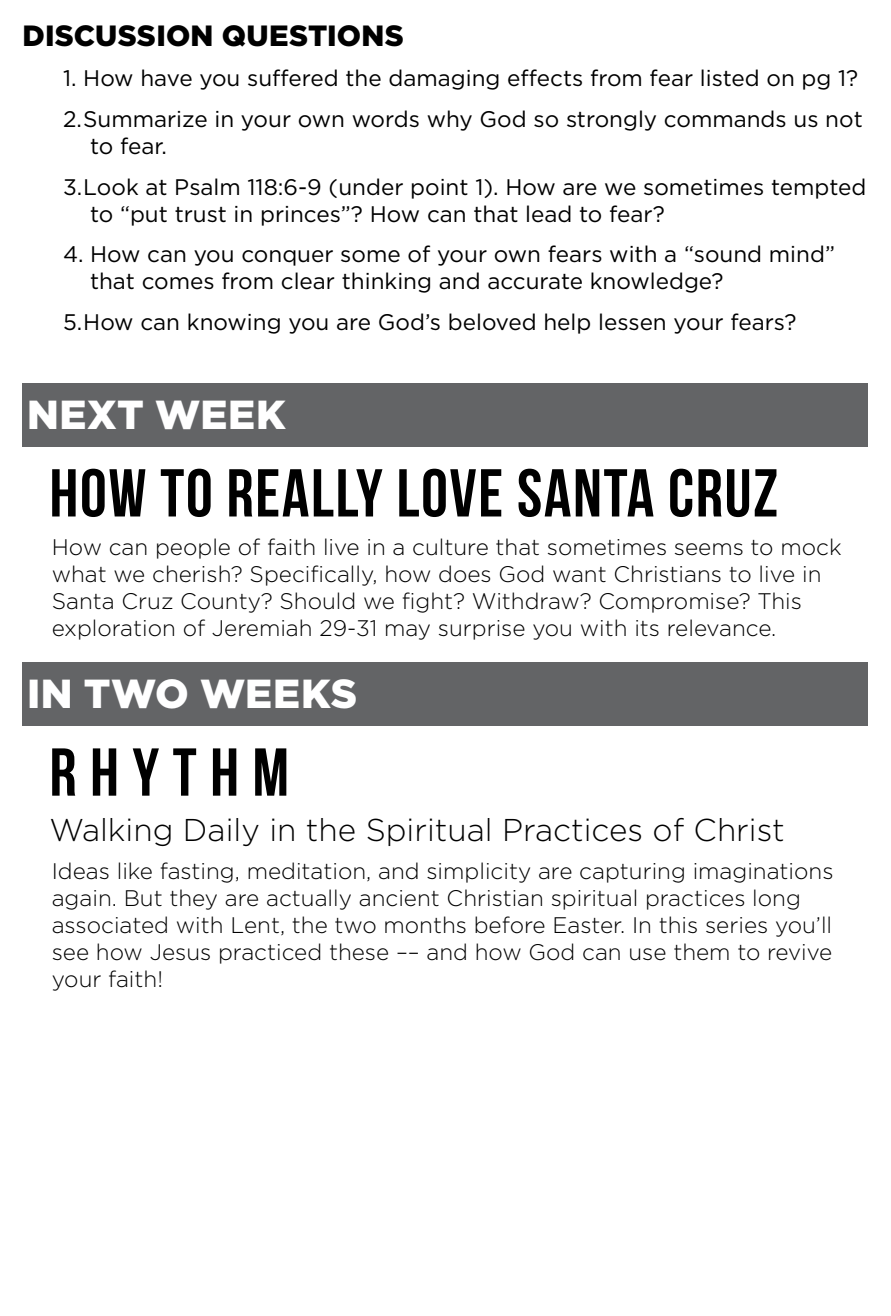
<style>
.page{position:relative;width:891px;height:1316px;background:#fff}
.page>*{position:absolute;margin:0;border:0;box-sizing:border-box;transform-origin:0 0}
.t1{font:67.5px "Bebas Neue";letter-spacing:.025em;color:#000}
.t2{font:900 40.5px "Gotham";letter-spacing:.015em;color:#fff}
.t3{font:300 31.5px "Gotham";color:#000}
.t4{font:900 29.25px "Gotham";letter-spacing:.01em;color:#000}
.t5{font:300 22.5px/27px "Gotham";color:#000}
.t6{font:22.5px/40.5px "Gotham";color:#000}
</style>
<div class="page">
<div style="left:22px;top:382px;width:846px;height:64px;background:#636466"></div>
<div style="left:22px;top:662px;width:846px;height:63px;background:#636466"></div>
<h3 class="t4" style="left:22px;top:15px;width:383px">DISCUSSION QUESTIONS</h3>
<p class="t6" style="left:63px;top:58px;width:801px">1. How have you suffered the damaging effects from fear listed on pg 1?<br>2.Summarize in your own words why God so strongly commands us not</p>
<p class="t6" style="left:63px;top:125px;width:805px;text-indent:27px">to fear.<br>3.Look at Psalm 118:6-9 (under point 1). How are we sometimes tempted</p>
<p class="t6" style="left:90px;top:193px;width:576px">to “put trust in princes”? How can that lead to fear?</p>
<p class="t6" style="left:90px;top:240px;width:747px;line-height:27px;text-indent:-27px">4. How can you conquer some of your own fears with a “sound mind” that comes from clear thinking and accurate knowledge?</p>
<p class="t6" style="left:63px;top:301px;width:735px">5.How can knowing you are God’s beloved help lessen your fears?</p>
<h2 class="t2" style="left:27px;top:386px;width:260px">NEXT WEEK</h2>
<h1 class="t1" style="left:50px;top:456px;width:730px">HOW TO REALLY LOVE SANTA CRUZ</h1>
<p class="t5" style="left:52px;top:532px;width:791px">How can people of faith live in a culture that sometimes seems to mock what we cherish? Specifically, how does God want Christians to live in Santa Cruz County? Should we fight? Withdraw? Compromise? This exploration of Jeremiah 29-31 may surprise you with its relevance.</p>
<h2 class="t2" style="left:27px;top:665px;width:332px">IN TWO WEEKS</h2>
<h1 class="t1" style="left:50px;top:735px;width:241px">RHYTHM</h1>
<h3 class="t3" style="left:50px;top:809px;width:737px">Walking Daily in the Spiritual Practices of Christ</h3>
<p class="t5" style="left:52px;top:856px;width:783px">Ideas like fasting, meditation, and simplicity are capturing imaginations again. But they are actually ancient Christian spiritual practices long associated with Lent, the two months before Easter. In this series you’ll see how Jesus practiced these –– and how God can use them to revive your faith!</p>
</div>
